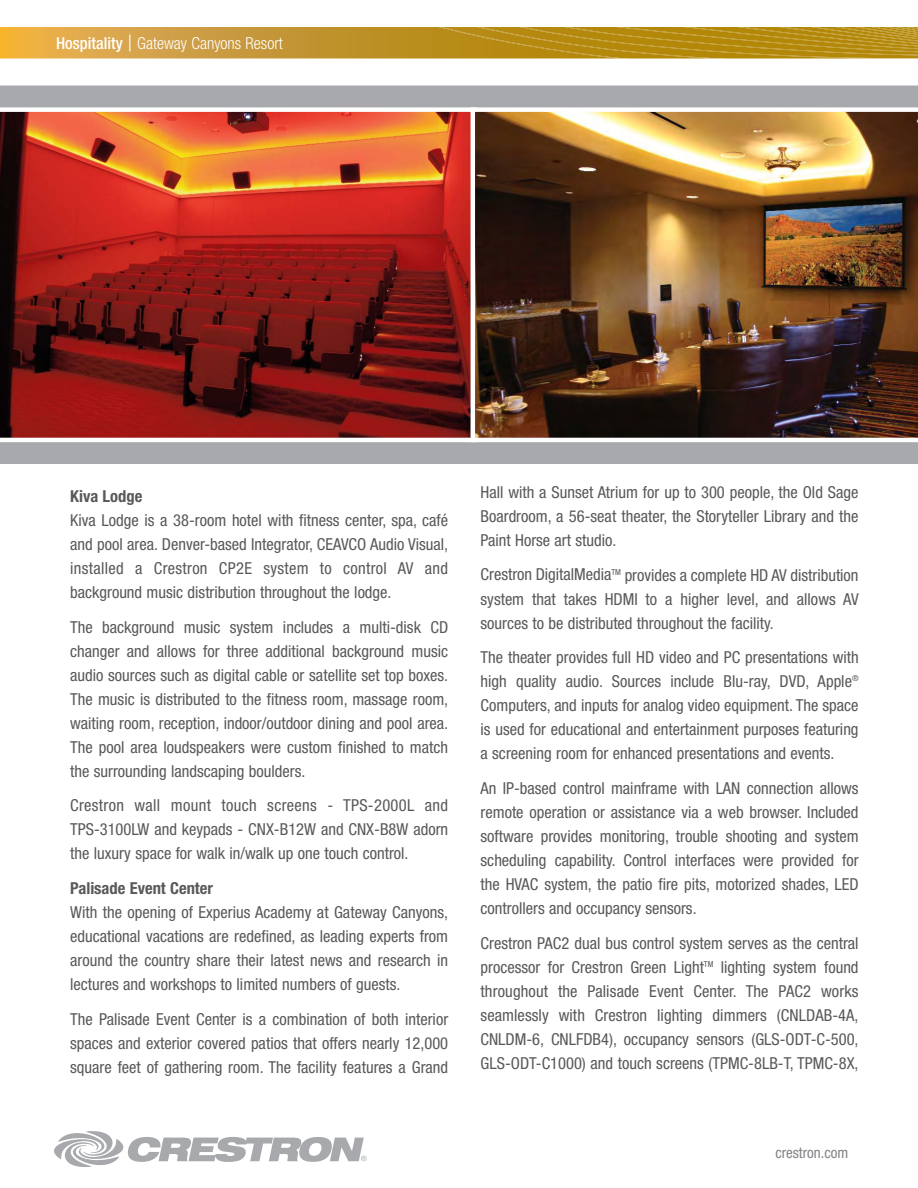
<style>
.page{position:relative;width:918px;height:1188px;background:#fff}
.page>*{position:absolute;margin:0;border:0;box-sizing:border-box;transform-origin:0 0}
.t1{font:condensed 16.5px/24px "Helvetica Neue";color:#58595b;text-align:justify}
.t2{font:300 condensed 16.5px "Helvetica Neue";color:#fff}
.t3{font:700 condensed 16.5px "Helvetica Neue";color:#58595b}
.t4{font:condensed 15px "Helvetica Neue";color:#808285}
.s1{font-weight:500}
.s2{font-stretch:expanded;font-size:22.5px}
</style>
<div class="page">
<svg style="left:54px;top:1131px;width:313px;height:36px"></svg>
<svg style="left:0;top:27px;width:918px;height:32px;background:#c3962b"></svg>
<div style="left:0;top:85px;width:918px;height:379px;background:#a7a9ac"></div>
<svg style="left:0;top:107px;width:471px;height:335px;background:#9c3123"></svg>
<img style="left:471px;top:107px;width:447px;height:335px">
<p class="t2" style="left:56px;top:37px;width:228px"><span class="s1">Hospitality</span> <span class="s2">|</span> Gateway Canyons Resort</p>
<p class="t3" style="left:70px;top:490px;width:74px">Kiva Lodge</p>
<p class="t1" style="left:70px;top:509px;width:380px">Kiva Lodge is a 38-room hotel with fitness center, spa, café and pool area. Denver-based Integrator, CEAVCO Audio Visual, installed a Crestron CP2E system to control AV and background music distribution throughout the lodge.</p>
<p class="t1" style="left:70px;top:616px;width:380px">The background music system includes a multi-disk CD changer and allows for three additional background music audio sources such as digital cable or satellite set top boxes.<br>The music is distributed to the fitness room, massage room, waiting room, reception, indoor/outdoor dining and pool area.<br>The pool area loudspeakers were custom finished to match the surrounding landscaping boulders.</p>
<p class="t1" style="left:70px;top:795px;width:380px">Crestron wall mount touch screens - TPS-2000L and TPS-3100LW and keypads - CNX-B12W and CNX-B8W adorn the luxury space for walk in/walk up one touch control.</p>
<p class="t3" style="left:70px;top:882px;width:144px">Palisade Event Center</p>
<p class="t1" style="left:70px;top:902px;width:380px">With the opening of Experius Academy at Gateway Canyons, educational vacations are redefined, as leading experts from around the country share their latest news and research in lectures and workshops to limited numbers of guests.</p>
<p class="t1" style="left:70px;top:1008px;width:380px">The Palisade Event Center is a combination of both interior spaces and exterior covered patios that offers nearly 12,000 square feet of gathering room. The facility features a Grand</p>
<p class="t1" style="left:481px;top:481px;width:380px">Hall with a Sunset Atrium for up to 300 people, the Old Sage Boardroom, a 56-seat theater, the Storyteller Library and the Paint Horse art studio.</p>
<p class="t1" style="left:481px;top:564px;width:380px">Crestron DigitalMedia<sup>TM</sup> provides a complete HD AV distribution system that takes HDMI to a higher level, and allows AV sources to be distributed throughout the facility.</p>
<p class="t1" style="left:481px;top:647px;width:380px">The theater provides full HD video and PC presentations with high quality audio. Sources include Blu-ray, DVD, Apple<sup>® </sup>Computers, and inputs for analog video equipment. The space is used for educational and entertainment purposes featuring a screening room for enhanced presentations and events.</p>
<p class="t1" style="left:481px;top:778px;width:380px">An IP-based control mainframe with LAN connection allows remote operation or assistance via a web browser. Included software provides monitoring, trouble shooting and system scheduling capability. Control interfaces were provided for the HVAC system, the patio fire pits, motorized shades, LED controllers and occupancy sensors.</p>
<p class="t1" style="left:481px;top:932px;width:380px">Crestron PAC2 dual bus control system serves as the central processor for Crestron Green Light<sup>TM</sup> lighting system found throughout the Palisade Event Center. The PAC2 works seamlessly with Crestron lighting dimmers (CNLDAB-4A, CNLDM-6, CNLFDB4), occupancy sensors (GLS-ODT-C-500, GLS-ODT-C1000) and touch screens (TPMC-8LB-T, TPMC-8X,</p>
<p class="t4" style="left:775px;top:1148px;width:74px">crestron.com</p>
</div>
